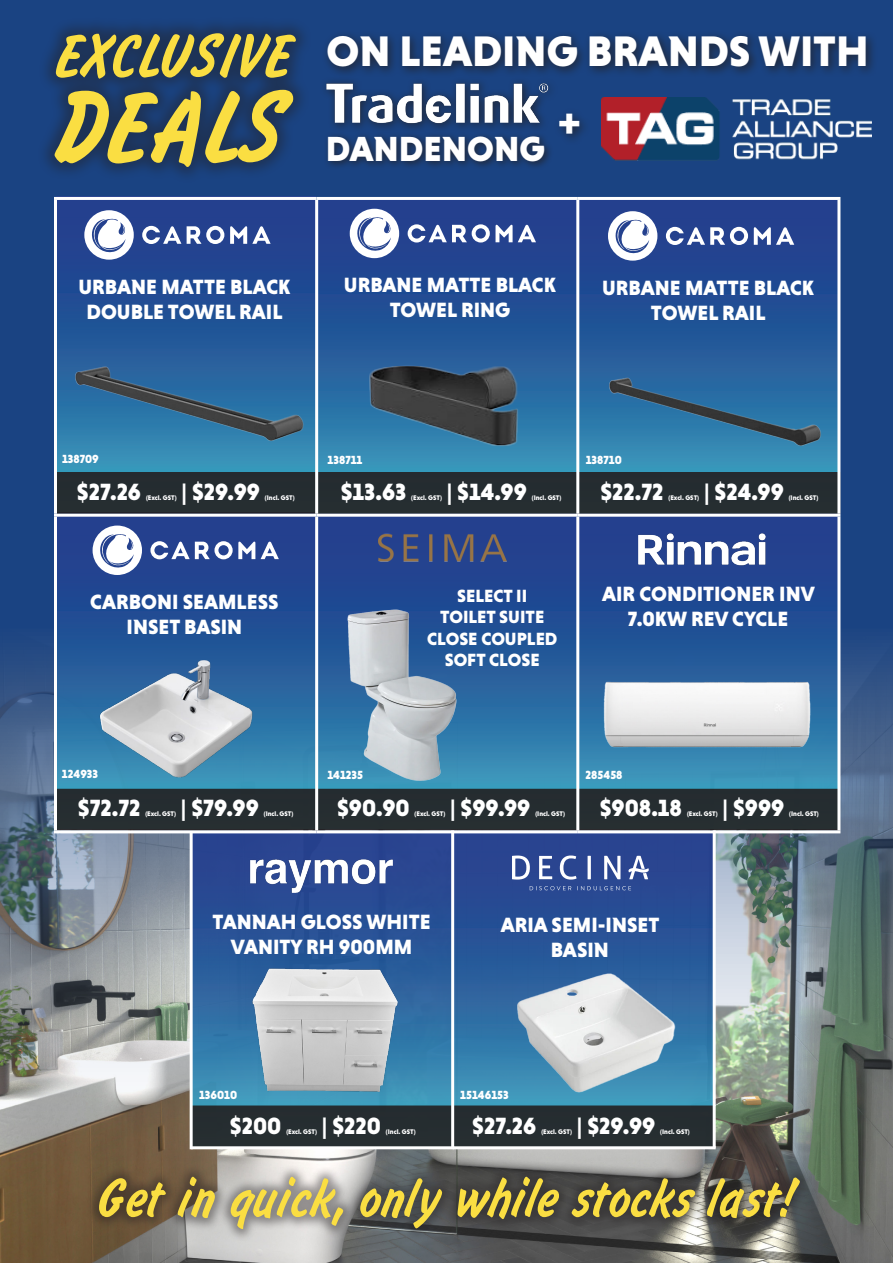
<style>
.page{position:relative;width:893px;height:1263px;background:#fff}
.page>*{position:absolute;margin:0;border:0;box-sizing:border-box;transform-origin:0 0}
.t1{font:112.35px "LTC Flash";color:#fade42}
.t2{font:67.8px "LTC Flash";color:#fade42}
.t3{font:60px "LTC Flash";color:#fade42}
.t4{font:900 43.5px "Niveau Grotesk";color:#fff}
.t5{font:900 35.55px "Niveau Grotesk";color:#fff}
.t6{font:900 23.85px "Niveau Grotesk";color:#fff}
.t7{font:900 21px/25.2px "Niveau Grotesk";color:#fff;text-align:center}
.t8{font:900 18px/21.6px "Niveau Grotesk";color:#fff;text-align:center}
.t9{font:900 12px "Niveau Grotesk";color:#fff}
.t10{font:900 6.9px "Niveau Grotesk";color:#fff}
</style>
<div class="page">
<img style="left:0;top:0;width:893px;height:1263px">
<svg style="left:579px;top:200px;width:258px;height:272px;background:#234f95"></svg>
<svg style="left:318px;top:200px;width:258px;height:272px;background:#245196"></svg>
<svg style="left:57px;top:196px;width:258px;height:276px;background:#245598"></svg>
<div style="left:57px;top:473px;width:782px;height:40px;background:#252d30"></div>
<div style="left:56px;top:472px;width:784px;height:42px;border:2px solid #231f20"></div>
<div style="left:322px;top:30px;width:556px;height:48px;background:#231f20;opacity:.75"></div>
<svg style="left:579px;top:517px;width:258px;height:272px;background:#255698"></svg>
<svg style="left:318px;top:517px;width:258px;height:272px;background:#265497"></svg>
<svg style="left:57px;top:517px;width:258px;height:272px;background:#234d94"></svg>
<svg style="left:454px;top:833px;width:259px;height:272px;background:#2a5296"></svg>
<svg style="left:193px;top:833px;width:258px;height:272px;background:#2d5d9c"></svg>
<div style="left:86px;top:1164px;width:726px;height:78px;background:#231f20;opacity:.44"></div>
<div style="left:193px;top:1106px;width:520px;height:40px;background:#262d31"></div>
<div style="left:192px;top:1105px;width:522px;height:42px;border:2px solid #231f20"></div>
<div style="left:56px;top:789px;width:783px;height:41px;background:#262d31"></div>
<hr style="left:54px;top:197px;width:263px;height:3px;background:#fff">
<hr style="left:54px;top:200px;width:3px;height:314px;background:#fff">
<hr style="left:317px;top:197px;width:261px;height:3px;background:#fff">
<hr style="left:315px;top:200px;width:3px;height:314px;background:#fff">
<hr style="left:578px;top:197px;width:262px;height:3px;background:#fff">
<hr style="left:576px;top:200px;width:3px;height:314px;background:#fff">
<hr style="left:837px;top:200px;width:3px;height:314px;background:#fff">
<hr style="left:54px;top:514px;width:263px;height:3px;background:#fff">
<hr style="left:54px;top:517px;width:3px;height:313px;background:#fff">
<hr style="left:317px;top:514px;width:261px;height:3px;background:#fff">
<hr style="left:315px;top:517px;width:3px;height:313px;background:#fff">
<hr style="left:578px;top:514px;width:262px;height:3px;background:#fff">
<hr style="left:576px;top:517px;width:3px;height:313px;background:#fff">
<hr style="left:837px;top:517px;width:3px;height:313px;background:#fff">
<hr style="left:54px;top:830px;width:263px;height:3px;background:#fff">
<hr style="left:317px;top:830px;width:261px;height:3px;background:#fff">
<hr style="left:578px;top:830px;width:262px;height:3px;background:#fff">
<hr style="left:190px;top:831px;width:3px;height:318px;background:#fff">
<hr style="left:191px;top:1146px;width:263px;height:3px;background:#fff">
<hr style="left:451px;top:830px;width:3px;height:318px;background:#fff">
<hr style="left:453px;top:1146px;width:263px;height:3px;background:#fff">
<hr style="left:713px;top:830px;width:3px;height:318px;background:#fff">
<div style="left:37px;top:16px;width:276px;height:168px;background:#231f20;opacity:.44"></div>
<img style="left:315px;top:69px;width:240px;height:67px">
<div style="left:324px;top:131px;width:230px;height:39px;background:#231f20;opacity:.75"></div>
<img style="left:601px;top:98px;width:270px;height:67px">
<div style="left:554px;top:108px;width:37px;height:38px;background:#231f20;opacity:.75"></div>
<img style="left:322px;top:333px;width:253px;height:124px">
<img style="left:63px;top:355px;width:247px;height:94px">
<img style="left:588px;top:366px;width:241px;height:104px">
<svg style="left:142px;top:226px;width:129px;height:18px"></svg>
<svg style="left:84px;top:210px;width:50px;height:50px"></svg>
<svg style="left:408px;top:224px;width:128px;height:18px"></svg>
<svg style="left:350px;top:209px;width:49px;height:49px"></svg>
<svg style="left:666px;top:227px;width:128px;height:18px"></svg>
<svg style="left:608px;top:211px;width:49px;height:50px"></svg>
<img style="left:281px;top:597px;width:253px;height:188px">
<img style="left:85px;top:654px;width:203px;height:135px">
<img style="left:587px;top:671px;width:241px;height:104px">
<svg style="left:150px;top:541px;width:129px;height:18px"></svg>
<svg style="left:93px;top:525px;width:49px;height:50px"></svg>
<img style="left:379px;top:520px;width:128px;height:55px">
<img style="left:617px;top:523px;width:183px;height:55px">
<img style="left:249px;top:962px;width:152px;height:135px">
<img style="left:481px;top:962px;width:225px;height:145px">
<img style="left:248px;top:858px;width:146px;height:35px">
<svg style="left:530px;top:886px;width:41px;height:4px"></svg>
<svg style="left:577px;top:886px;width:54px;height:4px"></svg>
<svg style="left:512px;top:855px;width:18px;height:24px"></svg>
<svg style="left:539px;top:856px;width:13px;height:23px"></svg>
<svg style="left:560px;top:855px;width:17px;height:24px"></svg>
<svg style="left:588px;top:856px;width:3px;height:23px"></svg>
<svg style="left:604px;top:856px;width:16px;height:23px"></svg>
<svg style="left:628px;top:856px;width:21px;height:23px"></svg>
<p class="t2" style="left:58px;top:13px;width:238px">EXCLUSIVE</p>
<p class="t1" style="left:58px;top:57px;width:234px">DEALS</p>
<p class="t4" style="left:327px;top:26px;width:544px">ON LEADING BRANDS WITH</p>
<p class="t5" style="left:326px;top:128px;width:220px">DANDENONG</p>
<p class="t4" style="left:558px;top:96px;width:24px">+</p>
<p class="t7" style="left:79px;top:274px;width:213px">URBANE MATTE BLACK<br>DOUBLE TOWEL RAIL</p>
<p class="t7" style="left:344px;top:272px;width:213px">URBANE MATTE BLACK<br>TOWEL RING</p>
<p class="t7" style="left:602px;top:275px;width:213px">URBANE MATTE BLACK<br>TOWEL RAIL</p>
<p class="t9" style="left:62px;top:452px;width:38px">138709</p>
<p class="t9" style="left:328px;top:453px;width:36px">138711</p>
<p class="t9" style="left:586px;top:453px;width:38px">138710</p>
<p class="t6" style="left:77px;top:478px;width:66px">$27.26</p>
<p class="t6" style="left:182px;top:478px;width:80px">| $29.99</p>
<p class="t10" style="left:146px;top:493px;width:32px">(Excl. GST)</p>
<p class="t10" style="left:265px;top:493px;width:31px">(Incl. GST)</p>
<p class="t6" style="left:341px;top:478px;width:67px">$13.63</p>
<p class="t6" style="left:447px;top:478px;width:82px">| $14.99</p>
<p class="t10" style="left:411px;top:493px;width:32px">(Excl. GST)</p>
<p class="t10" style="left:532px;top:493px;width:31px">(Incl. GST)</p>
<p class="t6" style="left:600px;top:478px;width:65px">$22.72</p>
<p class="t6" style="left:704px;top:478px;width:81px">| $24.99</p>
<p class="t10" style="left:668px;top:493px;width:32px">(Excl. GST)</p>
<p class="t10" style="left:789px;top:493px;width:31px">(Incl. GST)</p>
<p class="t7" style="left:90px;top:589px;width:190px">CARBONI SEAMLESS<br>INSET BASIN</p>
<p class="t8" style="left:440px;top:584px;width:106px">SELECT II<br>TOILET SUITE</p>
<p class="t8" style="left:427px;top:628px;width:132px">CLOSE COUPLED<br>SOFT CLOSE</p>
<p class="t7" style="left:602px;top:581px;width:214px">AIR CONDITIONER INV<br>7.0KW REV CYCLE</p>
<p class="t9" style="left:62px;top:767px;width:38px">124933</p>
<p class="t9" style="left:327px;top:768px;width:37px">141235</p>
<p class="t9" style="left:586px;top:768px;width:38px">285458</p>
<p class="t6" style="left:78px;top:794px;width:64px">$72.72</p>
<p class="t6" style="left:181px;top:794px;width:79px">| $79.99</p>
<p class="t10" style="left:145px;top:810px;width:32px">(Excl. GST)</p>
<p class="t10" style="left:264px;top:810px;width:31px">(Incl. GST)</p>
<p class="t6" style="left:337px;top:794px;width:74px">$90.90</p>
<p class="t6" style="left:450px;top:794px;width:82px">| $99.99</p>
<p class="t10" style="left:415px;top:810px;width:32px">(Excl. GST)</p>
<p class="t10" style="left:535px;top:810px;width:31px">(Incl. GST)</p>
<p class="t6" style="left:600px;top:794px;width:84px">$908.18</p>
<p class="t6" style="left:723px;top:794px;width:63px">| $999</p>
<p class="t10" style="left:687px;top:810px;width:32px">(Excl. GST)</p>
<p class="t10" style="left:789px;top:810px;width:31px">(Incl. GST)</p>
<p class="t7" style="left:213px;top:909px;width:219px">TANNAH GLOSS WHITE<br>VANITY RH 900MM</p>
<p class="t7" style="left:501px;top:912px;width:160px">ARIA SEMI-INSET</p>
<p class="t7" style="left:551px;top:937px;width:60px">BASIN</p>
<p class="t9" style="left:199px;top:1088px;width:40px">136010</p>
<p class="t9" style="left:460px;top:1088px;width:50px">15146153</p>
<p class="t6" style="left:230px;top:1112px;width:53px">$200</p>
<p class="t6" style="left:322px;top:1112px;width:61px">| $220</p>
<p class="t10" style="left:286px;top:1128px;width:32px">(Excl. GST)</p>
<p class="t10" style="left:386px;top:1128px;width:31px">(Incl. GST)</p>
<p class="t6" style="left:472px;top:1112px;width:66px">$27.26</p>
<p class="t6" style="left:577px;top:1112px;width:80px">| $29.99</p>
<p class="t10" style="left:541px;top:1128px;width:32px">(Excl. GST)</p>
<p class="t10" style="left:660px;top:1128px;width:31px">(Incl. GST)</p>
<p class="t3" style="left:101px;top:1160px;width:698px">Get in quick, only while stocks last!</p>
</div>
